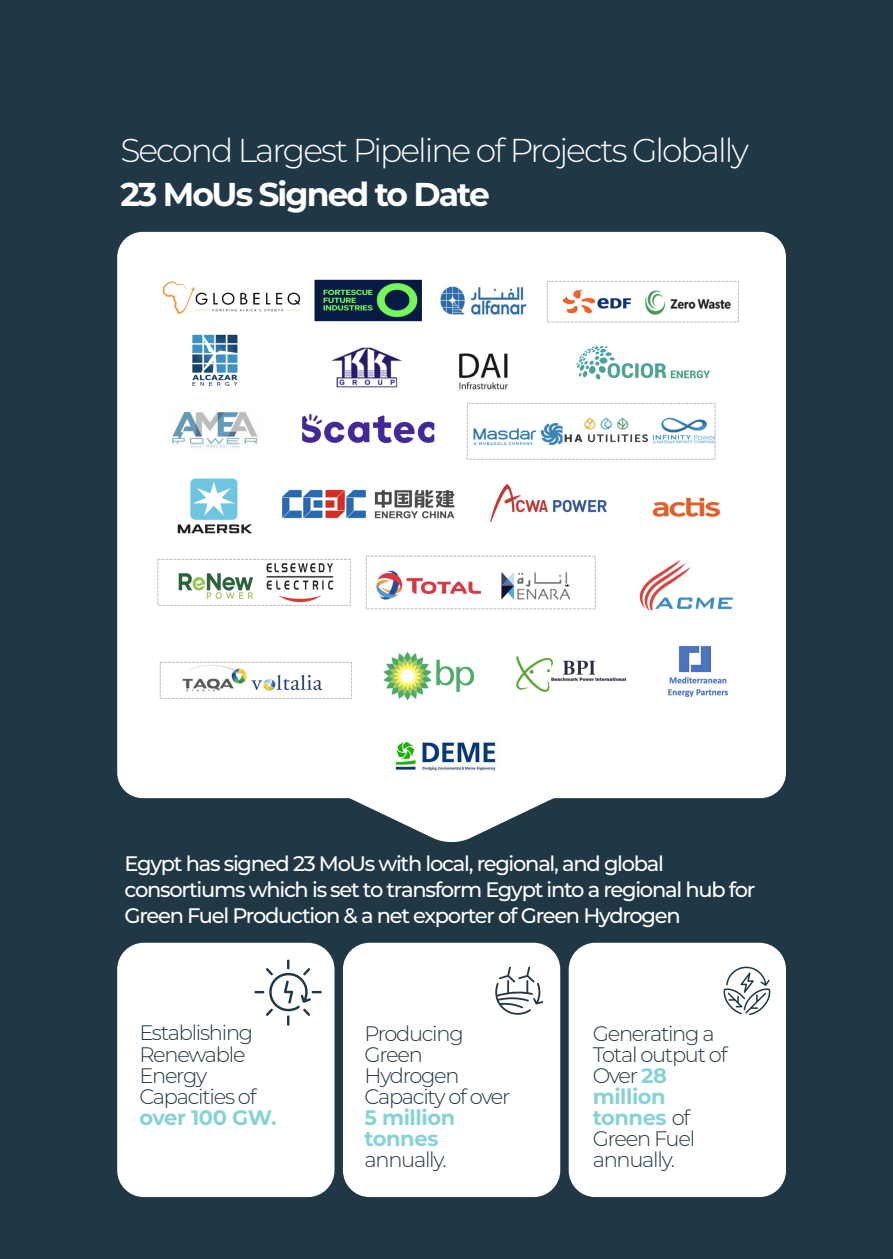
<style>
.page{position:relative;width:893px;height:1259px;background:#203746}
.page>*{position:absolute;margin:0;border:0;box-sizing:border-box;transform-origin:0 0}
.t1{font:300 33px "Montserrat";letter-spacing:-.06em;color:#fff}
.t2{font:700 33px "Montserrat";letter-spacing:-.06em;color:#fff}
.t3{font:500 21px/26.1px "Montserrat";letter-spacing:-.06em;color:#fff}
.t4{font:300 21px/21px "Montserrat";letter-spacing:-.06em;color:#203746}
.t5{font:700 21px/21px "Montserrat";letter-spacing:-.02em;color:#87d2d7}
.s1{font-weight:700;color:#87d2d7}
</style>
<div class="page">
<div style="left:117px;top:232px;width:669px;height:566px;background:#fff;border-radius:25px"></div>
<svg style="left:229px;top:798px;width:445px;height:44px"></svg>
<div style="left:117px;top:942px;width:217px;height:255px;background:#fff;border-radius:27px"></div>
<div style="left:343px;top:942px;width:217px;height:255px;background:#fff;border-radius:27px"></div>
<div style="left:569px;top:942px;width:217px;height:255px;background:#fff;border-radius:27px"></div>
<svg style="left:723px;top:966px;width:47px;height:49px"></svg>
<svg style="left:254px;top:959px;width:68px;height:66px"></svg>
<svg style="left:495px;top:966px;width:48px;height:48px"></svg>
<img style="left:157px;top:279px;width:582px;height:422px">
<img style="left:392px;top:738px;width:108px;height:34px">
<h1 class="t1" style="left:120px;top:128px;width:630px">Second Largest Pipeline of Projects Globally</h1>
<h1 class="t2" style="left:120px;top:171px;width:371px">23 MoUs Signed to Date</h1>
<p class="t3" style="left:125px;top:849px;width:632px">Egypt has signed 23 MoUs with local, regional, and global consortiums which is set to transform Egypt into a regional hub for<br>Green Fuel Production &amp; a net exporter of Green Hydrogen</p>
<p class="t4" style="left:139px;top:1022px;width:119px">Establishing<br>Renewable<br>Energy<br>Capacities of</p>
<p class="t5" style="left:139px;top:1105px;width:139px">over 100 GW.</p>
<p class="t4" style="left:364px;top:1022px;width:147px">Producing<br>Green<br>Hydrogen<br>Capacity of over</p>
<p class="t5" style="left:364px;top:1105px;width:92px">5 million tonnes</p>
<p class="t4" style="left:364px;top:1148px;width:84px">annually.</p>
<p class="t4" style="left:593px;top:1022px;width:136px">Generating a<br>Total output of<br>Over <span class="s1">28 million tonnes</span> of<br>Green Fuel annually.</p>
</div>
